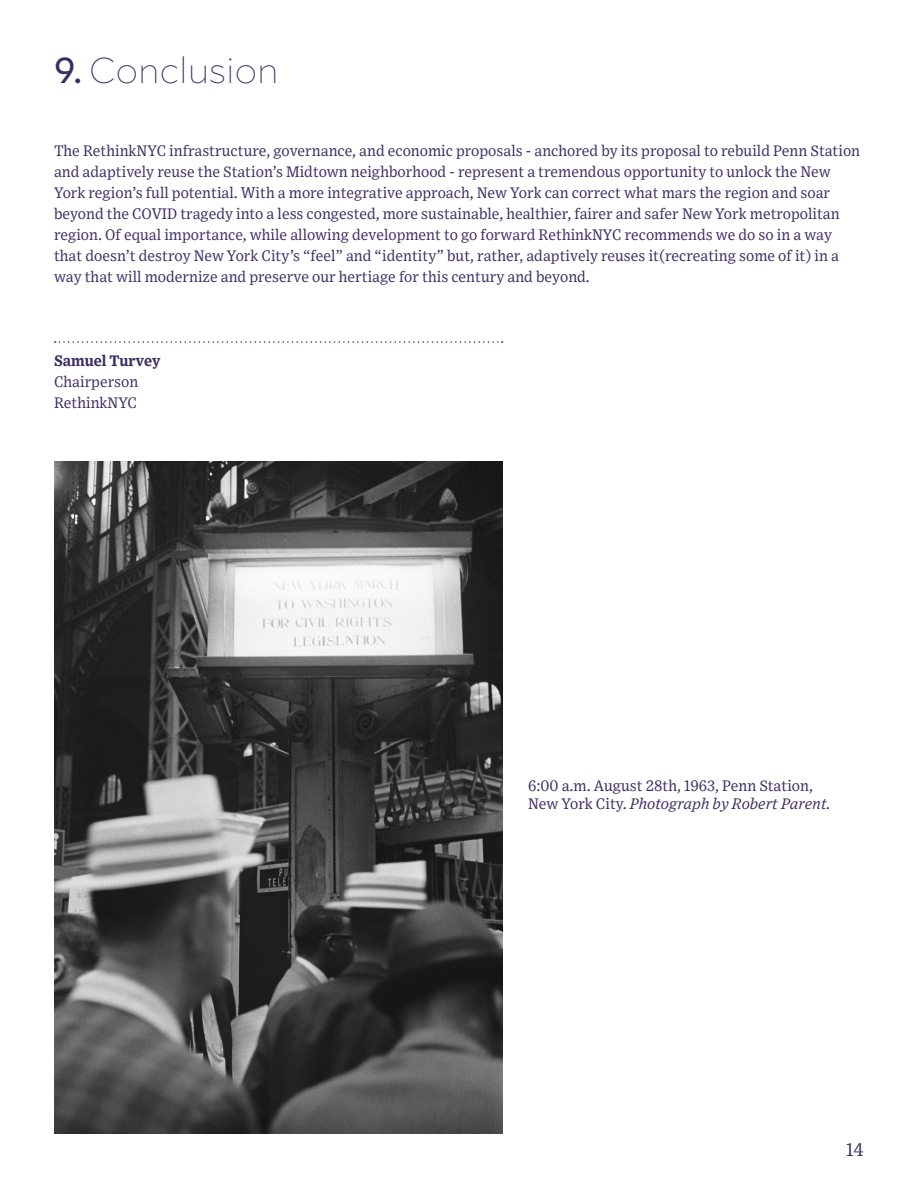
<style>
.page{position:relative;width:918px;height:1188px;background:#fff}
.page>*{position:absolute;margin:0;border:0;box-sizing:border-box;transform-origin:0 0}
.t1{font:100 36px "Mallory";color:#3b2c65}
.t2{font:18px "Exchange";color:#392c65}
.t3{font:15px/21px "Exchange";color:#3b2c65}
.t4{font:italic 15px "Exchange";color:#3b2c65}
.t5{font:700 15px "Exchange";color:#3b2c65}
.s1{font-weight:400;color:#392c65}
.s2{font-style:normal}
</style>
<div class="page">
<svg style="left:55px;top:341px;width:448px;height:2px"></svg>
<img style="left:54px;top:462px;width:448px;height:672px">
<p class="t1" style="left:54px;top:43px;width:226px"><span class="s1">9.</span> Conclusion</p>
<p class="t3" style="left:54px;top:139px;width:808px">The RethinkNYC infrastructure, governance, and economic proposals - anchored by its proposal to rebuild Penn Station and adaptively reuse the Station’s Midtown neighborhood - represent a tremendous opportunity to unlock the New York region’s full potential. With a more integrative approach, New York can correct what mars the region and soar beyond the COVID tragedy into a less congested, more sustainable, healthier, fairer and safer New York metropolitan region. Of equal importance, while allowing development to go forward RethinkNYC recommends we do so in a way that doesn’t destroy New York City’s “feel” and “identity” but, rather, adaptively reuses it(recreating some of it) in a way that will modernize and preserve our hertiage for this century and beyond.</p>
<p class="t5" style="left:54px;top:349px;width:108px">Samuel Turvey</p>
<p class="t3" style="left:54px;top:370px;width:86px">Chairperson</p>
<p class="t3" style="left:54px;top:391px;width:85px">RethinkNYC</p>
<p class="t3" style="left:528px;top:775px;width:286px">6:00 a.m. August 28th, 1963, Penn Station,</p>
<p class="t4" style="left:528px;top:792px;width:304px"><span class="s2">New York City.</span> Photograph by Robert Parent.</p>
<p class="t2" style="left:846px;top:1137px;width:19px">14</p>
</div>
